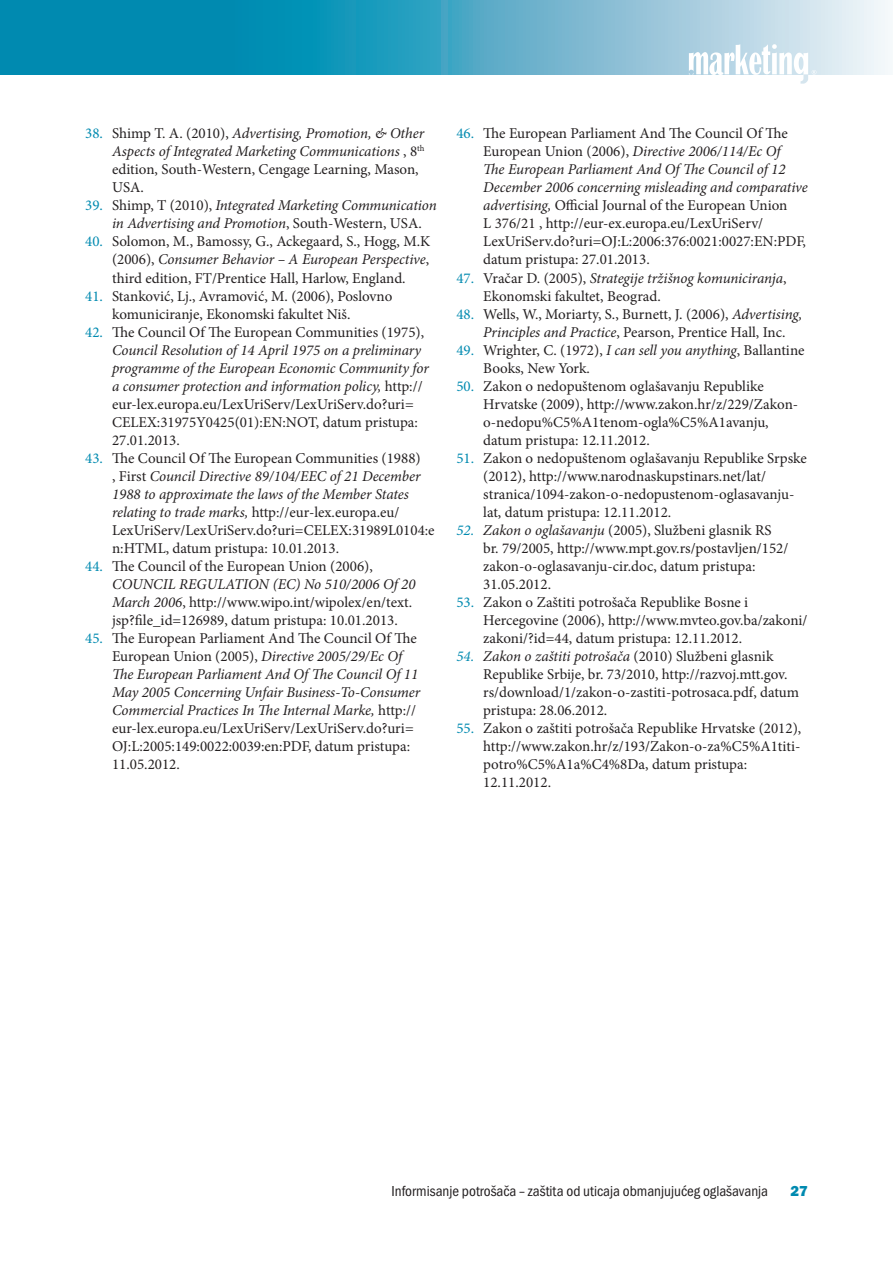
<style>
.page{position:relative;width:893px;height:1263px;background:#fff}
.page>*{position:absolute;margin:0;border:0;box-sizing:border-box;transform-origin:0 0}
.t1{font:15px/18px "Minion Pro";color:#231f20}
.t2{font:italic 15px/18px "Minion Pro";letter-spacing:-.01em;color:#231f20}
.t3{font:condensed 15px "Franklin Got Itc TEE";color:#231f20}
.t4{font:15px "Franklin Got Itc TEE Heav";color:#008ab0}
.s1{font-style:normal;color:#008ab0}
.s2{font-style:normal}
.s3{color:#008ab0}
.s4{font-style:italic}
.s5{font-style:italic;color:#008ab0}
</style>
<div class="page">
<svg style="left:0;top:0;width:888px;height:74px;background:#4caac6"></svg>
<svg style="left:689px;top:44px;width:127px;height:40px"></svg>
<p class="t2" style="left:112px;top:125px;width:314px;text-indent:-27px"><span class="s1">38.</span> <span class="s2">Shimp T. A. (2010),</span> Advertising, Promotion, &amp; Other Aspects of Integrated Marketing Communications <span class="s2">, 8</span><sup>th </sup><span class="s2">edition, South-Western, Cengage Learning, Mason, USA.</span></p>
<p class="t2" style="left:112px;top:197px;width:326px;text-indent:-27px"><span class="s1">39.</span> <span class="s2">Shimp, T (2010),</span> Integrated Marketing Communication in Advertising and Promotion<span class="s2">, South-Western, USA.</span></p>
<p class="t1" style="left:112px;top:233px;width:320px;text-align:justify;text-indent:-27px"><span class="s3">40.</span> Solomon, M., Bamossy, G., Ackegaard, S., Hogg, M.K (2006), <span class="s4">Consumer Behavior – A European Perspective</span>, third edition, FT/Prentice Hall, Harlow, England.</p>
<p class="t1" style="left:112px;top:287px;width:282px;text-indent:-27px"><span class="s3">41.</span> Stanković, Lj., Avramović, M. (2006), Poslovno komuniciranje, Ekonomski fakultet Niš.</p>
<p class="t1" style="left:112px;top:323px;width:318px;text-indent:-27px"><span class="s3">42.</span> The Council Of The European Communities (1975), <span class="s4">Council Resolution of 14 April 1975 on a preliminary programme of the European Economic Community for a consumer protection and information policy,</span> http:// eur-lex.europa.eu/LexUriServ/LexUriServ.do?uri= CELEX:31975Y0425(01):EN:NOT, datum pristupa:<br>27.01.2013.</p>
<p class="t1" style="left:112px;top:449px;width:324px;text-indent:-27px"><span class="s3">43.</span> The Council Of The European Communities (1988)<br>, First <span class="s4">Council Directive 89/104/EEC of 21 December 1988 to approximate the laws of the Member States relating to trade marks,</span> http://eur-lex.europa.eu/ LexUriServ/LexUriServ.do?uri=CELEX:31989L0104:e n:HTML, datum pristupa: 10.01.2013.</p>
<p class="t1" style="left:112px;top:557px;width:305px;text-indent:-27px"><span class="s3">44.</span> The Council of the European Union (2006), <span class="s4">COUNCIL REGULATION (EC) No 510/2006 Of 20<br>March 2006</span>, http://www.wipo.int/wipolex/en/text. jsp?file_id=126989, datum pristupa: 10.01.2013.</p>
<p class="t1" style="left:112px;top:629px;width:310px;text-indent:-27px"><span class="s3">45.</span> The European Parliament And The Council Of The European Union (2005), <span class="s4">Directive 2005/29/Ec Of The European Parliament And Of The Council Of 11<br>May 2005 Concerning Unfair Business-To-Consumer Commercial Practices In The Internal Marke,</span> http:// eur-lex.europa.eu/LexUriServ/LexUriServ.do?uri= OJ:L:2005:149:0022:0039:en:PDF, datum pristupa:<br>11.05.2012.</p>
<p class="t1" style="left:483px;top:125px;width:326px;text-indent:-27px"><span class="s3">46.</span> The European Parliament And The Council Of The European Union (2006), <span class="s4">Directive 2006/114/Ec Of<br>The European Parliament And Of The Council of 12<br>December 2006 concerning misleading and comparative advertising,</span> Official Journal of the European Union<br>L 376/21 , http://eur-ex.europa.eu/LexUriServ/ LexUriServ.do?uri=OJ:L:2006:376:0021:0027:EN:PDF, datum pristupa: 27.01.2013.</p>
<p class="t1" style="left:483px;top:269px;width:305px;text-indent:-27px"><span class="s3">47.</span> Vračar D. (2005), <span class="s4">Strategije tržišnog komuniciranja</span>,<br>Ekonomski fakultet, Beograd.</p>
<p class="t1" style="left:483px;top:305px;width:321px;text-indent:-27px"><span class="s3">48.</span> Wells, W., Moriarty, S., Burnett, J. (2006), <span class="s4">Advertising,<br>Principles and Practice</span>, Pearson, Prentice Hall, Inc.</p>
<p class="t1" style="left:483px;top:341px;width:323px;text-indent:-27px"><span class="s3">49.</span> Wrighter, C. (1972), <span class="s4">I can sell you anything</span>, Ballantine<br>Books, New York.</p>
<p class="t1" style="left:483px;top:377px;width:316px;text-indent:-27px"><span class="s3">50.</span> Zakon o nedopuštenom oglašavanju Republike Hrvatske (2009), http://www.zakon.hr/z/229/Zakon&shy;o-nedopu%C5%A1tenom-ogla%C5%A1avanju, datum pristupa: 12.11.2012.</p>
<p class="t1" style="left:483px;top:449px;width:325px;text-indent:-27px"><span class="s3">51.</span> Zakon o nedopuštenom oglašavanju Republike Srpske (2012), http://www.narodnaskupstinars.net/lat/ stranica/1094-zakon-o-nedopustenom-oglasavanju&shy;lat, datum pristupa: 12.11.2012.</p>
<p class="t1" style="left:483px;top:521px;width:307px;text-indent:-27px"><span class="s5">52.</span> <span class="s4">Zakon o oglašavanju</span> (2005), Službeni glasnik RS br. 79/2005, http://www.mpt.gov.rs/postavljen/152/ zakon-o-oglasavanju-cir.doc, datum pristupa:<br>31.05.2012.</p>
<p class="t1" style="left:483px;top:593px;width:326px;text-indent:-27px"><span class="s3">53.</span> Zakon o Zaštiti potrošača Republike Bosne i<br>Hercegovine (2006), http://www.mvteo.gov.ba/zakoni/ zakoni/?id=44, datum pristupa: 12.11.2012.</p>
<p class="t1" style="left:483px;top:647px;width:317px;text-indent:-27px"><span class="s5">54.</span> <span class="s4">Zakon o zaštiti potrošača</span> (2010) Službeni glasnik Republike Srbije, br. 73/2010, http://razvoj.mtt.gov. rs/download/1/zakon-o-zastiti-potrosaca.pdf, datum pristupa: 28.06.2012.</p>
<p class="t1" style="left:483px;top:719px;width:319px;text-indent:-27px"><span class="s3">55.</span> Zakon o zaštiti potrošača Republike Hrvatske (2012), http://www.zakon.hr/z/193/Zakon-o-za%C5%A1titi&shy;potro%C5%A1a%C4%8Da, datum pristupa:<br>12.11.2012.</p>
<p class="t3" style="left:391px;top:1183px;width:378px">Informisanje potrošača – zaštita od uticaja obmanjujućeg oglašavanja</p>
<p class="t4" style="left:791px;top:1182px;width:19px">27</p>
</div>
